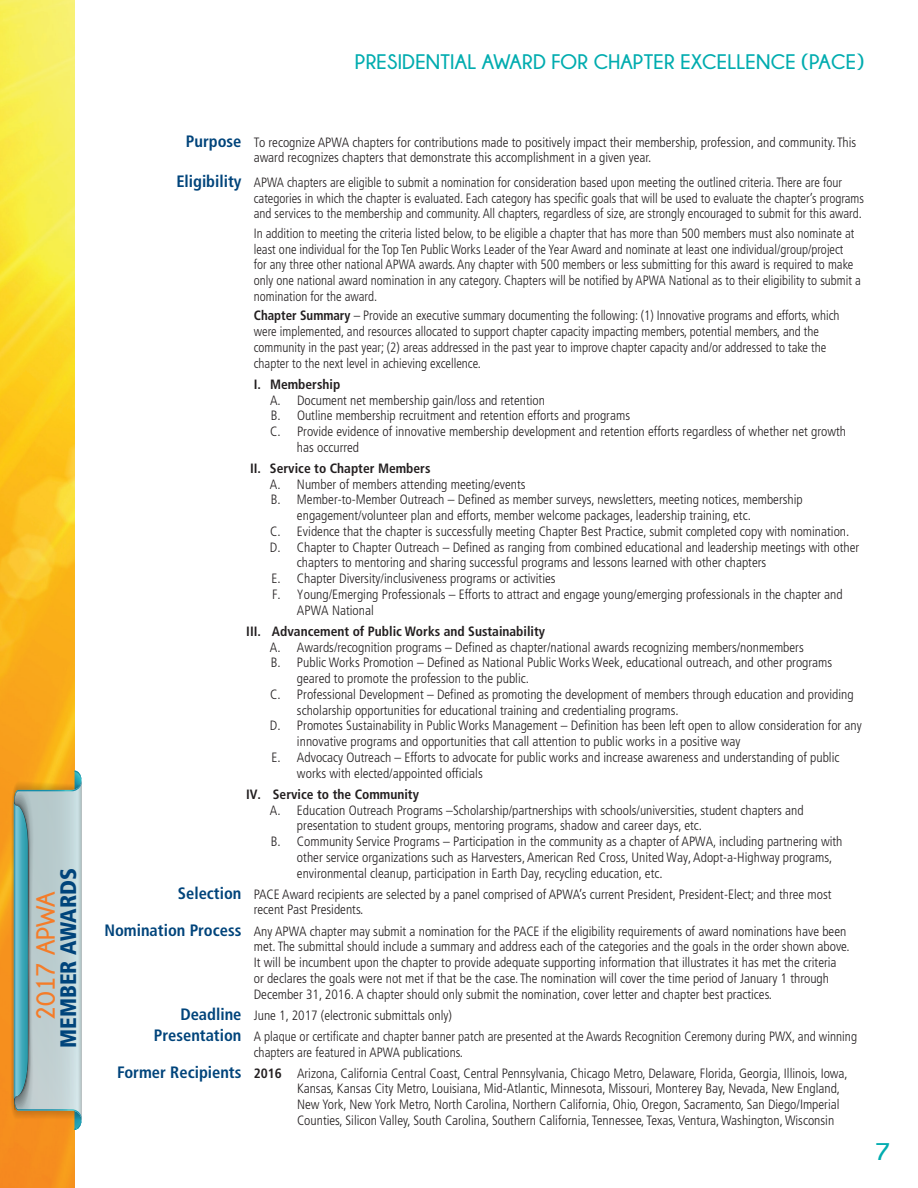
<style>
.page{position:relative;width:918px;height:1188px;background:#fff}
.page>*{position:absolute;margin:0;border:0;box-sizing:border-box;transform-origin:0 0}
.t1{font:700 26.25px "Champagne&Limousines";color:#f47c29}
.t2{font:700 24px "Champagne&Limousines";color:#00acaf;scale:1.2 1}
.t3{font:900 condensed 22.35px "Frutiger LT";color:#00447b}
.t4{font:700 21px "Champagne&Limousines";letter-spacing:.01em;color:#00acaf}
.t5{font:300 condensed 13.5px/15.8px "Frutiger LT";color:#231f20}
.t6{font:300 condensed 13.5px/15.8px "Frutiger LT";color:#231f20;scale:.96 1}
.t7{font:700 condensed 13.5px "Frutiger LT";color:#231f20}
.s1{font-weight:700;font-size:16.5px;color:#00447b}
.s2{font-weight:700}
</style>
<div class="page">
<img style="left:0;top:0;width:75px;height:1188px">
<svg style="left:10px;top:771px;width:72px;height:360px;background:#b1baa9"></svg>
<h3 class="t3" style="left:55px;top:1048px;width:182px;rotate:-90deg">MEMBER AWARDS</h3>
<h1 class="t1" style="left:31px;top:1021px;width:131px;rotate:-90deg">2017 APWA</h1>
<h3 class="t4" style="left:355px;top:50px;width:511px">PRESIDENTIAL AWARD FOR CHAPTER EXCELLENCE (PACE)</h3>
<p class="t5" style="left:254px;top:134px;width:604px;text-indent:-68px"><span class="s1">Purpose</span> To recognize APWA chapters for contributions made to positively impact their membership, profession, and community. This award recognizes chapters that demonstrate this accomplishment in a given year.</p>
<p class="t6" style="left:254px;top:174px;width:637px;text-indent:-77px"><span class="s1">Eligibility</span> APWA chapters are eligible to submit a nomination for consideration based upon meeting the outlined criteria. There are four categories in which the chapter is evaluated. Each category has specific goals that will be used to evaluate the chapter’s programs and services to the membership and community. All chapters, regardless of size, are strongly encouraged to submit for this award.</p>
<p class="t6" style="left:254px;top:226px;width:634px">In addition to meeting the criteria listed below, to be eligible a chapter that has more than 500 members must also nominate at least one individual for the Top Ten Public Works Leader of the Year Award and nominate at least one individual/group/project<br>for any three other national APWA awards. Any chapter with 500 members or less submitting for this award is required to make only one national award nomination in any category. Chapters will be notified by APWA National as to their eligibility to submit a nomination for the award.</p>
<p class="t6" style="left:254px;top:308px;width:612px"><span class="s2">Chapter Summary</span> – Provide an executive summary documenting the following: (1) Innovative programs and efforts, which were implemented, and resources allocated to support chapter capacity impacting members, potential members, and the community in the past year; (2) areas addressed in the past year to improve chapter capacity and/or addressed to take the chapter to the next level in achieving excellence.</p>
<p class="t7" style="left:254px;top:376px;width:88px">I. Membership</p>
<p class="t5" style="left:270px;top:392px;width:277px">A. Document net membership gain/loss and retention</p>
<p class="t5" style="left:271px;top:408px;width:361px">B. Outline membership recruitment and retention efforts and programs</p>
<p class="t5" style="left:270px;top:424px;width:577px">C. Provide evidence of innovative membership development and retention efforts regardless of whether net growth</p>
<p class="t5" style="left:297px;top:439px;width:64px">has occurred</p>
<p class="t7" style="left:250px;top:460px;width:182px">II. Service to Chapter Members</p>
<p class="t5" style="left:270px;top:476px;width:257px">A. Number of members attending meeting/events</p>
<p class="t5" style="left:271px;top:492px;width:534px">B. Member-to-Member Outreach – Defined as member surveys, newsletters, meeting notices, membership</p>
<p class="t5" style="left:297px;top:508px;width:455px">engagement/volunteer plan and efforts, member welcome packages, leadership training, etc.</p>
<p class="t5" style="left:270px;top:524px;width:581px">C. Evidence that the chapter is successfully meeting Chapter Best Practice, submit completed copy with nomination.</p>
<p class="t5" style="left:270px;top:539px;width:591px">D. Chapter to Chapter Outreach – Defined as ranging from combined educational and leadership meetings with other</p>
<p class="t5" style="left:297px;top:555px;width:471px">chapters to mentoring and sharing successful programs and lessons learned with other chapters</p>
<p class="t5" style="left:272px;top:571px;width:286px">E. Chapter Diversity/inclusiveness programs or activities</p>
<p class="t5" style="left:272px;top:587px;width:572px">F. Young/Emerging Professionals – Efforts to attract and engage young/emerging professionals in the chapter and</p>
<p class="t5" style="left:297px;top:602px;width:78px">APWA National</p>
<p class="t7" style="left:246px;top:623px;width:300px">III. Advancement of Public Works and Sustainability</p>
<p class="t5" style="left:270px;top:639px;width:535px">A. Awards/recognition programs – Defined as chapter/national awards recognizing members/nonmembers</p>
<p class="t5" style="left:271px;top:655px;width:563px">B. Public Works Promotion – Defined as National Public Works Week, educational outreach, and other programs</p>
<p class="t5" style="left:297px;top:671px;width:234px">geared to promote the profession to the public.</p>
<p class="t5" style="left:270px;top:687px;width:585px">C. Professional Development – Defined as promoting the development of members through education and providing</p>
<p class="t5" style="left:297px;top:702px;width:383px">scholarship opportunities for educational training and credentialing programs.</p>
<p class="t5" style="left:270px;top:718px;width:593px">D. Promotes Sustainability in Public Works Management – Definition has been left open to allow consideration for any</p>
<p class="t5" style="left:297px;top:734px;width:445px">innovative programs and opportunities that call attention to public works in a positive way</p>
<p class="t5" style="left:272px;top:750px;width:569px">E. Advocacy Outreach – Efforts to advocate for public works and increase awareness and understanding of public</p>
<p class="t5" style="left:297px;top:765px;width:187px">works with elected/appointed officials</p>
<p class="t7" style="left:246px;top:786px;width:174px">IV. Service to the Community</p>
<p class="t5" style="left:270px;top:802px;width:535px">A. Education Outreach Programs –Scholarship/partnerships with schools/universities, student chapters and</p>
<p class="t5" style="left:297px;top:818px;width:407px">presentation to student groups, mentoring programs, shadow and career days, etc.</p>
<p class="t5" style="left:271px;top:834px;width:573px">B. Community Service Programs – Participation in the community as a chapter of APWA, including partnering with</p>
<p class="t5" style="left:297px;top:850px;width:537px">other service organizations such as Harvesters, American Red Cross, United Way, Adopt-a-Highway programs,</p>
<p class="t5" style="left:297px;top:865px;width:367px">environmental cleanup, participation in Earth Day, recycling education, etc.</p>
<p class="t5" style="left:254px;top:886px;width:579px;text-indent:-76px"><span class="s1">Selection</span> PACE Award recipients are selected by a panel comprised of APWA’s current President, President-Elect; and three most recent Past Presidents.</p>
<p class="t5" style="left:254px;top:923px;width:597px;text-indent:-149px"><span class="s1">Nomination Process</span> Any APWA chapter may submit a nomination for the PACE if the eligibility requirements of award nominations have been met. The submittal should include a summary and address each of the categories and the goals in the order shown above.<br>It will be incumbent upon the chapter to provide adequate supporting information that illustrates it has met the criteria or declares the goals were not met if that be the case. The nomination will cover the time period of January 1 through December 31, 2016. A chapter should only submit the nomination, cover letter and chapter best practices.</p>
<p class="t5" style="left:154px;top:1005px;width:705px;line-height:21.1px;text-indent:26px"><span class="s1">Deadline</span> June 1, 2017 (electronic submittals only)<br><span class="s1">Presentation</span> A plaque or certificate and chapter banner patch are presented at the Awards Recognition Ceremony during PWX, and winning</p>
<p class="t5" style="left:117px;top:1042px;width:732px;line-height:21.1px;text-indent:137px">chapters are featured in APWA publications.<br><span class="s1">Former Recipients</span> <span class="s2">2016</span> Arizona, California Central Coast, Central Pennsylvania, Chicago Metro, Delaware, Florida, Georgia, Illinois, Iowa,</p>
<p class="t5" style="left:297px;top:1081px;width:545px;text-align:justify">Kansas, Kansas City Metro, Louisiana, Mid-Atlantic, Minnesota, Missouri, Monterey Bay, Nevada, New England, New York, New York Metro, North Carolina, Northern California, Ohio, Oregon, Sacramento, San Diego/Imperial Counties, Silicon Valley, South Carolina, Southern California, Tennessee, Texas, Ventura, Washington, Wisconsin</p>
<h2 class="t2" style="left:875px;top:1138px;width:15px">7</h2>
</div>
